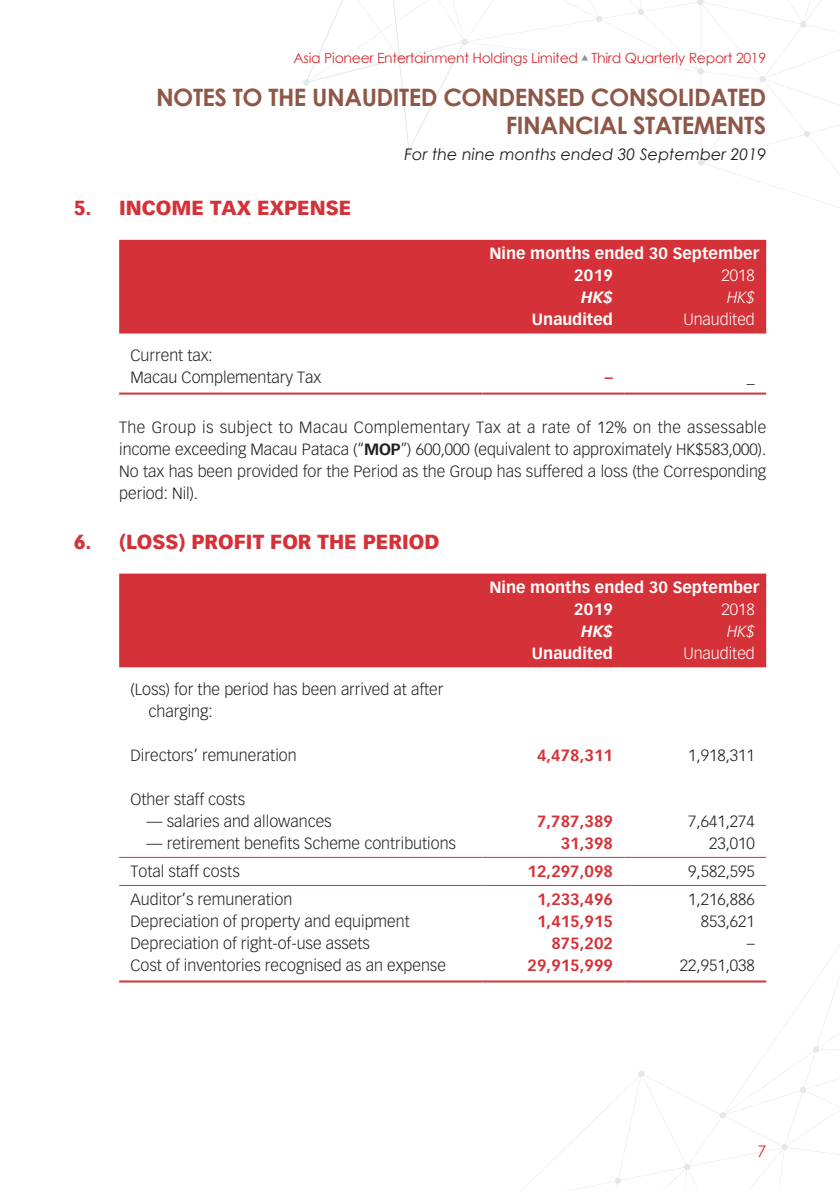
<style>
.page{position:relative;width:840px;height:1191px;background:#fff}
.page>*{position:absolute;margin:0;border:0;box-sizing:border-box;transform-origin:0 0}
.t1{font:700 24px/28px "Century Gothic";letter-spacing:-.02em;color:#8e5747;text-align:right}
.t2{font:900 20px "Vectora LT Std";color:#d43238}
.t3{font:300 16px/22px "Vectora LT Std";color:#231f20}
.t4{font:700 16px/22px "Vectora LT Std";color:#fff}
.t5{font:700 16px "Vectora LT Std";color:#d43238}
.t6{font:italic 16px "Century Gothic";color:#231f20}
.t7{font:300 16px "Vectora LT Std";color:#fff}
.t8{font:italic 700 16px "Vectora LT Std";color:#fff}
.t9{font:italic 300 16px "Vectora LT Std";color:#fff}
.t10{font:16px "Century Gothic";color:#d43238}
.t11{font:14px "Century Gothic";letter-spacing:-.02em;color:#d43238}
.s1{font-weight:700}
</style>
<div class="page">
<svg style="left:508px;top:856px;width:331px;height:335px"></svg>
<div style="left:303px;top:79px;width:6px;height:7px;background:#e6e7e9;border-radius:50%"></div>
<svg style="left:305px;top:0;width:534px;height:208px"></svg>
<div style="left:119px;top:240px;width:646px;height:93px;background:#d43238"></div>
<hr style="left:119px;top:392px;width:363px;height:2px;background:#d43238">
<hr style="left:482px;top:392px;width:142px;height:2px;background:#d43238">
<hr style="left:624px;top:392px;width:141px;height:2px;background:#d43238">
<div style="left:119px;top:573px;width:646px;height:94px;background:#d43238"></div>
<hr style="left:119px;top:857px;width:363px;height:1px;background:#d43238">
<hr style="left:482px;top:857px;width:142px;height:1px;background:#d43238">
<hr style="left:624px;top:857px;width:141px;height:1px;background:#d43238">
<hr style="left:119px;top:885px;width:363px;height:1px;background:#d43238">
<hr style="left:482px;top:885px;width:142px;height:1px;background:#d43238">
<hr style="left:624px;top:885px;width:141px;height:1px;background:#d43238">
<hr style="left:119px;top:980px;width:363px;height:2px;background:#d43238">
<hr style="left:482px;top:980px;width:142px;height:2px;background:#d43238">
<hr style="left:624px;top:980px;width:141px;height:2px;background:#d43238">
<p class="t11" style="left:293px;top:48px;width:474px">Asia Pioneer Entertainment Holdings Limited Third Quarterly Report 2019</p>
<h1 class="t1" style="left:156px;top:82px;width:611px">NOTES TO THE UNAUDITED CONDENSED CONSOLIDATED<br>FINANCIAL STATEMENTS</h1>
<p class="t6" style="left:404px;top:143px;width:363px">For the nine months ended 30 September 2019</p>
<p class="t2" style="left:74px;top:195px;width:279px">5. INCOME TAX EXPENSE</p>
<p class="t4" style="left:573px;top:242px;width:186px;text-indent:-85px">Nine months ended 30 September<br>2019</p>
<p class="t7" style="left:721px;top:266px;width:35px">2018</p>
<p class="t8" style="left:581px;top:288px;width:33px">HK$</p>
<p class="t9" style="left:726px;top:288px;width:29px">HK$</p>
<p class="t4" style="left:531px;top:308px;width:82px">Unaudited</p>
<p class="t7" style="left:683px;top:310px;width:73px">Unaudited</p>
<p class="t3" style="left:130px;top:345px;width:192px">Current tax:<br>Macau Complementary Tax</p>
<p class="t5" style="left:604px;top:368px;width:9px">–</p>
<p class="t3" style="left:746px;top:367px;width:9px">_</p>
<p class="t3" style="left:119px;top:417px;width:648px;text-align:justify">The Group is subject to Macau Complementary Tax at a rate of 12% on the assessable income exceeding Macau Pataca (“<span class="s1">MOP</span>”) 600,000 (equivalent to approximately HK$583,000).<br>No tax has been provided for the Period as the Group has suffered a loss (the Corresponding period: Nil).</p>
<p class="t2" style="left:74px;top:529px;width:367px">6. (LOSS) PROFIT FOR THE PERIOD</p>
<p class="t4" style="left:573px;top:576px;width:186px;text-indent:-85px">Nine months ended 30 September<br>2019</p>
<p class="t7" style="left:721px;top:600px;width:35px">2018</p>
<p class="t8" style="left:581px;top:621px;width:33px">HK$</p>
<p class="t9" style="left:726px;top:621px;width:29px">HK$</p>
<p class="t4" style="left:531px;top:642px;width:82px">Unaudited</p>
<p class="t7" style="left:683px;top:644px;width:73px">Unaudited</p>
<p class="t3" style="left:148px;top:678px;width:296px;text-indent:-18px">(Loss) for the period has been arrived at after charging:</p>
<p class="t3" style="left:130px;top:744px;width:167px">Directors’ remuneration</p>
<p class="t5" style="left:537px;top:745px;width:77px">4,478,311</p>
<p class="t3" style="left:687px;top:744px;width:68px">1,918,311</p>
<p class="t3" style="left:130px;top:788px;width:116px">Other staff costs</p>
<p class="t3" style="left:146px;top:810px;width:186px">— salaries and allowances</p>
<p class="t5" style="left:537px;top:811px;width:77px">7,787,389</p>
<p class="t3" style="left:687px;top:810px;width:68px">7,641,274</p>
<p class="t3" style="left:146px;top:832px;width:311px">— retirement benefits Scheme contributions</p>
<p class="t5" style="left:560px;top:833px;width:54px">31,398</p>
<p class="t3" style="left:708px;top:832px;width:47px">23,010</p>
<p class="t3" style="left:130px;top:860px;width:111px">Total staff costs</p>
<p class="t5" style="left:527px;top:861px;width:87px">12,297,098</p>
<p class="t3" style="left:687px;top:860px;width:68px">9,582,595</p>
<p class="t3" style="left:130px;top:888px;width:163px">Auditor’s remuneration</p>
<p class="t5" style="left:537px;top:889px;width:77px">1,233,496</p>
<p class="t3" style="left:687px;top:888px;width:68px">1,216,886</p>
<p class="t3" style="left:130px;top:910px;width:280px">Depreciation of property and equipment</p>
<p class="t5" style="left:537px;top:911px;width:77px">1,415,915</p>
<p class="t3" style="left:700px;top:910px;width:56px">853,621</p>
<p class="t3" style="left:130px;top:932px;width:241px">Depreciation of right-of-use assets</p>
<p class="t5" style="left:551px;top:933px;width:63px">875,202</p>
<p class="t3" style="left:746px;top:932px;width:9px">–</p>
<p class="t3" style="left:130px;top:954px;width:317px">Cost of inventories recognised as an expense</p>
<p class="t5" style="left:527px;top:955px;width:87px">29,915,999</p>
<p class="t3" style="left:679px;top:954px;width:76px">22,951,038</p>
<p class="t10" style="left:756px;top:1139px;width:10px">7</p>
</div>
